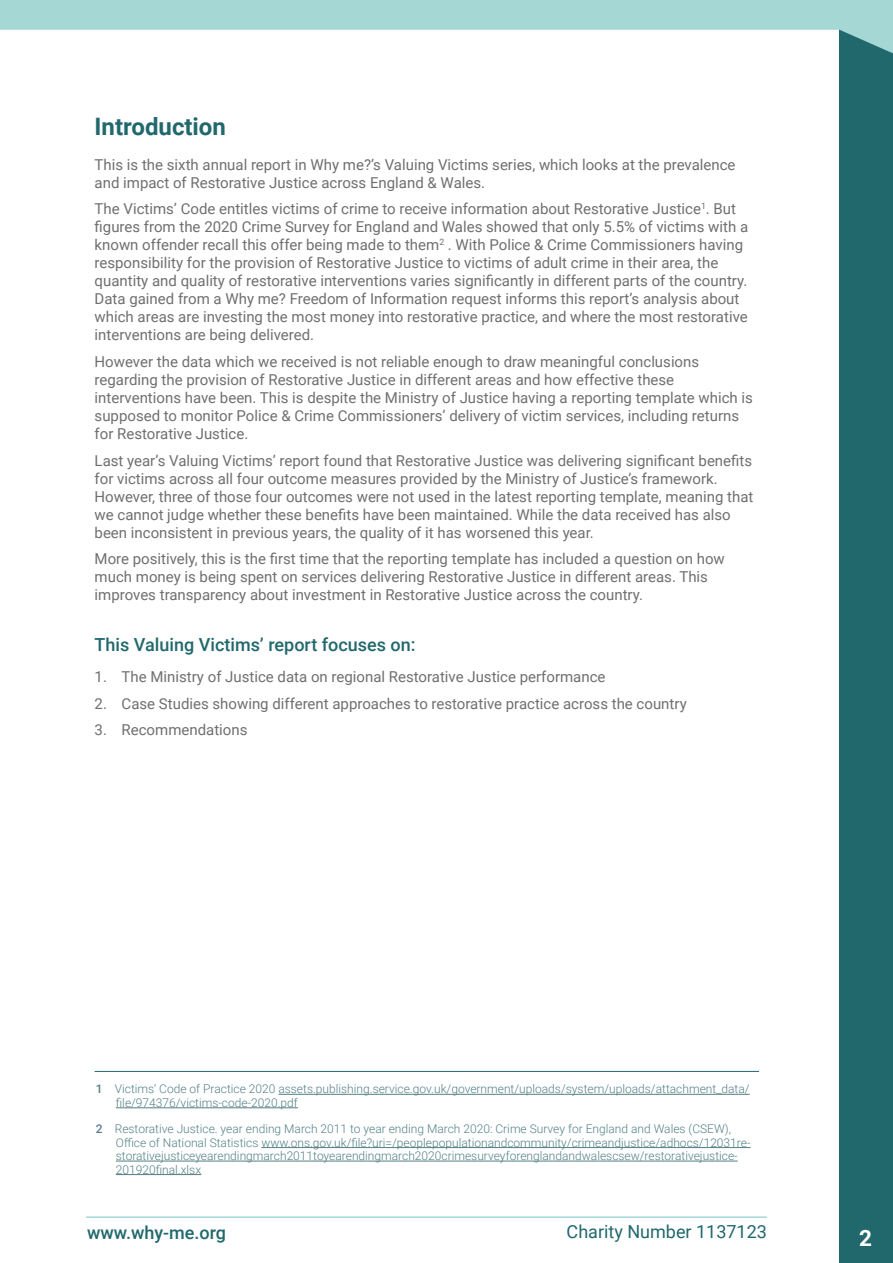
<style>
.page{position:relative;width:893px;height:1263px;background:#fff}
.page>*{position:absolute;margin:0;border:0;box-sizing:border-box;transform-origin:0 0}
.t1{font:700 24px "Roboto";color:#21686d}
.t2{font:700 22.5px "Roboto";color:#fff}
.t3{font:500 18px "Roboto";color:#21686d}
.t4{font:18px "Roboto";color:#21686d}
.t5{font:15px/18px "Roboto";color:#706f6f}
.t6{font:300 12px/13.5px "Roboto";color:#538086}
.s1{font-weight:500}
</style>
<div class="page">
<hr style="left:95px;top:1071px;width:664px;height:1px;background:#21686d">
<hr style="left:278px;top:1094px;width:472px;height:1px;background:#538086">
<hr style="left:116px;top:1107px;width:182px;height:1px;background:#538086">
<hr style="left:261px;top:1147px;width:489px;height:1px;background:#538086">
<hr style="left:116px;top:1161px;width:622px;height:1px;background:#538086">
<hr style="left:116px;top:1174px;width:85px;height:1px;background:#538086">
<div style="left:839px;top:53px;width:54px;height:1210px;background:#21686d"></div>
<svg style="left:0;top:0;width:893px;height:53px;fill:#a5d7d5"></svg>
<hr style="left:86px;top:1216px;width:681px;height:2px;background:#a5d7d5">
<h1 class="t1" style="left:95px;top:110px;width:133px">Introduction</h1>
<p class="t5" style="left:95px;top:155px;width:642px">This is the sixth annual report in Why me?’s Valuing Victims series, which looks at the prevalence and impact of Restorative Justice across England &amp; Wales.</p>
<p class="t5" style="left:95px;top:200px;width:655px">The Victims’ Code entitles victims of crime to receive information about Restorative Justice<sup>1</sup>. But figures from the 2020 Crime Survey for England and Wales showed that only 5.5% of victims with a known offender recall this offer being made to them<sup>2</sup> . With Police &amp; Crime Commissioners having responsibility for the provision of Restorative Justice to victims of adult crime in their area, the quantity and quality of restorative interventions varies significantly in different parts of the country.<br>Data gained from a Why me? Freedom of Information request informs this report’s analysis about which areas are investing the most money into restorative practice, and where the most restorative interventions are being delivered.</p>
<p class="t5" style="left:95px;top:352px;width:660px">However the data which we received is not reliable enough to draw meaningful conclusions regarding the provision of Restorative Justice in different areas and how effective these interventions have been. This is despite the Ministry of Justice having a reporting template which is supposed to monitor Police &amp; Crime Commissioners’ delivery of victim services, including returns for Restorative Justice.</p>
<p class="t5" style="left:95px;top:451px;width:660px">Last year’s Valuing Victims’ report found that Restorative Justice was delivering significant benefits for victims across all four outcome measures provided by the Ministry of Justice’s framework.<br>However, three of those four outcomes were not used in the latest reporting template, meaning that we cannot judge whether these benefits have been maintained. While the data received has also been inconsistent in previous years, the quality of it has worsened this year.</p>
<p class="t5" style="left:95px;top:549px;width:632px">More positively, this is the first time that the reporting template has included a question on how much money is being spent on services delivering Restorative Justice in different areas. This improves transparency about investment in Restorative Justice across the country.</p>
<p class="t3" style="left:95px;top:632px;width:322px">This Valuing Victims’ report focuses on:</p>
<p class="t5" style="left:95px;top:667px;width:512px">1. The Ministry of Justice data on regional Restorative Justice performance</p>
<p class="t5" style="left:95px;top:694px;width:594px">2. Case Studies showing different approaches to restorative practice across the country</p>
<p class="t5" style="left:95px;top:720px;width:154px">3. Recommendations</p>
<p class="t6" style="left:116px;top:1082px;width:635px;text-indent:-20px"><span class="s1">1</span> Victims’ Code of Practice 2020 assets.publishing.service.gov.uk/government/uploads/system/uploads/attachment_data/ file/974376/victims-code-2020.pdf</p>
<p class="t6" style="left:116px;top:1122px;width:636px;text-indent:-20px"><span class="s1">2</span> Restorative Justice. year ending March 2011 to year ending March 2020: Crime Survey for England and Wales (CSEW), Office of National Statistics www.ons.gov.uk/file?uri=/peoplepopulationandcommunity/crimeandjustice/adhocs/12031re&shy;storativejusticeyearendingmarch2011toyearendingmarch2020crimesurveyforenglandandwalescsew/restorativejustice-201920final.xlsx</p>
<p class="t3" style="left:87px;top:1219px;width:141px">www.why-me.org</p>
<p class="t4" style="left:567px;top:1219px;width:202px">Charity Number 1137123</p>
<h2 class="t2" style="left:859px;top:1222px;width:14px">2</h2>
</div>
